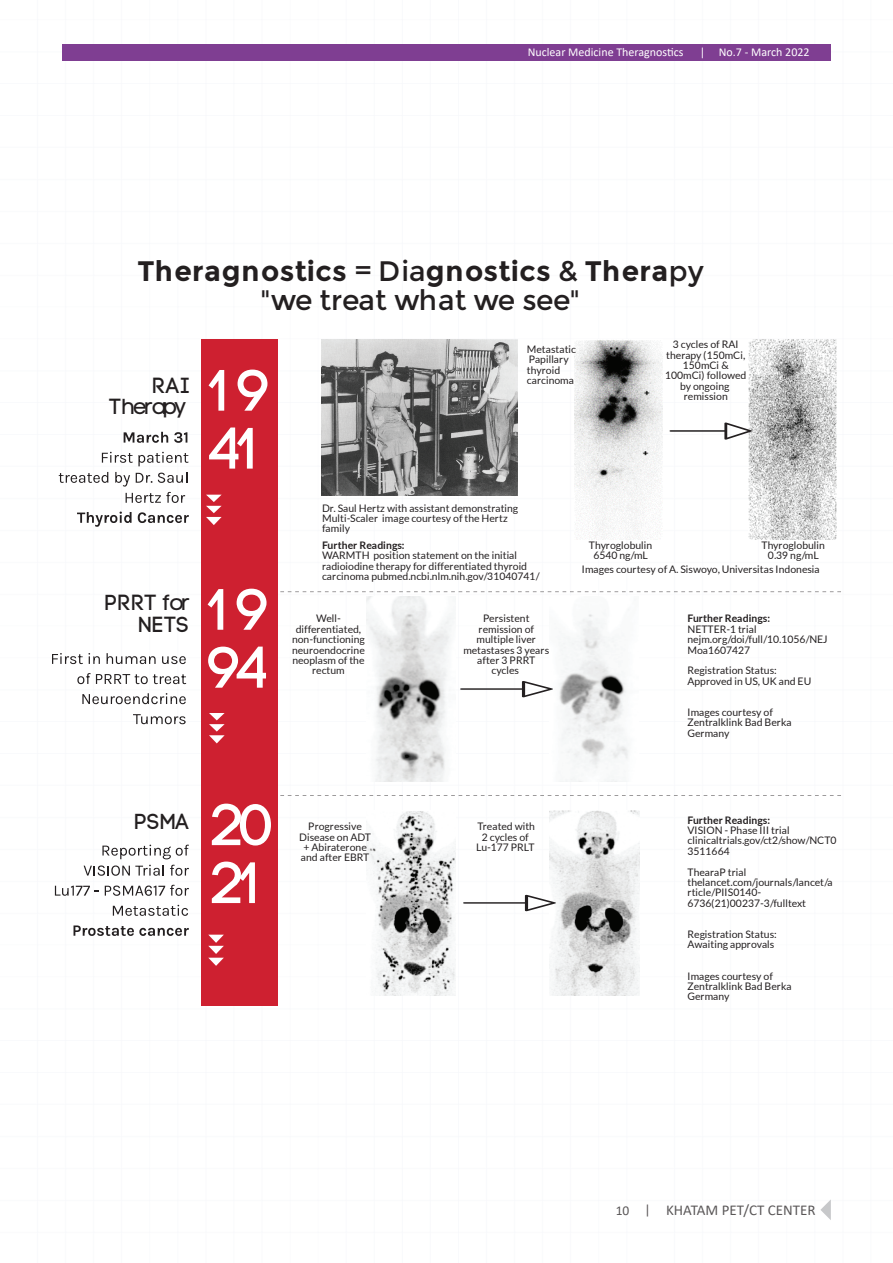
<style>
.page{position:relative;width:893px;height:1263px;background:#fff}
.page>*{position:absolute;margin:0;border:0;box-sizing:border-box;transform-origin:0 0}
.t1{font:58.05px/57.9px "Code Pro LC";letter-spacing:-.12em;color:#fff}
.t2{font:700 28.2px/28.2px "Montserrat";letter-spacing:.01em;color:#231f20;text-align:center}
.t3{font:21.6px/21.6px "Code Pro LC";letter-spacing:-.005em;color:#231f20;text-align:right}
.t4{font:21.6px/21.6px "Code Pro LC";letter-spacing:-.08em;color:#231f20;text-align:right}
.t5{font:15px "Calibri";color:#231f20}
.t6{font:12px "Calibri";color:#fff}
.t7{font:10.35px/10.4px "Lato";color:#231f20}
.s1{font-weight:400}
.s2{font-weight:700}
.s3{font-size:13.5px}
</style>
<div class="page">
<div style="left:201px;top:339px;width:76px;height:666px;background:#ce2030"></div>
<svg style="left:124px;top:432px;width:44px;height:11px"></svg>
<svg style="left:174px;top:432px;width:13px;height:11px"></svg>
<svg style="left:102px;top:452px;width:86px;height:14px"></svg>
<svg style="left:59px;top:472px;width:49px;height:11px"></svg>
<svg style="left:115px;top:472px;width:72px;height:31px"></svg>
<svg style="left:77px;top:512px;width:55px;height:15px"></svg>
<svg style="left:138px;top:512px;width:51px;height:11px"></svg>
<svg style="left:52px;top:653px;width:48px;height:11px"></svg>
<svg style="left:107px;top:653px;width:49px;height:11px"></svg>
<svg style="left:162px;top:656px;width:24px;height:8px"></svg>
<svg style="left:77px;top:673px;width:109px;height:11px"></svg>
<svg style="left:82px;top:693px;width:104px;height:11px"></svg>
<svg style="left:133px;top:714px;width:53px;height:10px"></svg>
<svg style="left:102px;top:845px;width:87px;height:14px"></svg>
<svg style="left:84px;top:865px;width:80px;height:11px"></svg>
<svg style="left:170px;top:865px;width:19px;height:11px"></svg>
<svg style="left:55px;top:886px;width:44px;height:10px"></svg>
<svg style="left:105px;top:885px;width:84px;height:11px"></svg>
<svg style="left:113px;top:905px;width:75px;height:11px"></svg>
<svg style="left:74px;top:925px;width:115px;height:11px"></svg>
<svg style="left:206px;top:495px;width:16px;height:30px"></svg>
<svg style="left:208px;top:935px;width:16px;height:31px"></svg>
<img style="left:322px;top:339px;width:195px;height:156px">
<svg style="left:209px;top:713px;width:16px;height:30px"></svg>
<img style="left:366px;top:811px;width:90px;height:185px">
<img style="left:550px;top:810px;width:89px;height:186px">
<svg style="left:463px;top:895px;width:93px;height:16px"></svg>
<img style="left:574px;top:340px;width:89px;height:200px">
<img style="left:748px;top:339px;width:89px;height:201px">
<svg style="left:669px;top:422px;width:83px;height:18px"></svg>
<img style="left:366px;top:596px;width:88px;height:186px">
<img style="left:559px;top:614px;width:70px;height:168px">
<svg style="left:460px;top:681px;width:93px;height:16px"></svg>
<svg style="left:280px;top:592px;width:561px;height:1px"></svg>
<svg style="left:280px;top:795px;width:561px;height:1px"></svg>
<svg style="left:820px;top:1199px;width:11px;height:21px"></svg>
<div style="left:62px;top:45px;width:769px;height:16px;background:#7f3e92"></div>
<p class="t6" style="left:528px;top:44px;width:157px">Nuclear Medicine Theragnostics</p>
<p class="t6" style="left:700px;top:44px;width:111px">| No.7 - March 2022</p>
<p class="t2" style="left:137px;top:257px;width:568px">Theragnostics <span class="s1">= Dia</span>gnostics <span class="s1">&amp;</span> Thera<span class="s1">py "we treat what we see"</span></p>
<p class="t4" style="left:109px;top:375px;width:83px">RAI<br>Therapy</p>
<p class="t1" style="left:207px;top:362px;width:66px">19<br>41</p>
<p class="t3" style="left:104px;top:592px;width:88px">PRRT for<br>NETS</p>
<p class="t1" style="left:206px;top:581px;width:66px">19<br>94</p>
<p class="t7" style="left:527px;top:343px;width:51px">Metastatic<br>Papillary thyroid carcinoma</p>
<p class="t7" style="left:665px;top:339px;width:83px;text-align:center">3 cycles of RAI therapy (150mCi,<br>150mCi &amp;<br>100mCi) followed by ongoing remission</p>
<p class="t7" style="left:322px;top:502px;width:198px">Dr. Saul Hertz with assistant demonstrating<br>Multi-Scaler image courtesy of the Hertz family</p>
<p class="t7" style="left:322px;top:539px;width:220px"><span class="s2">Further Readings:<br></span>WARMTH position statement on the initial radioiodine therapy for differentiated thyroid carcinoma pubmed.ncbi.nlm.nih.gov/31040741/</p>
<p class="t7" style="left:292px;top:613px;width:74px;text-align:center">Well&shy;differentiated, non-functioning neuroendocrine neoplasm of the rectum</p>
<p class="t7" style="left:463px;top:613px;width:87px;text-align:center">Persistent remission of multiple liver metastases 3 years after 3 PRRT cycles</p>
<p class="t7" style="left:589px;top:539px;width:65px;text-align:center">Thyroglobulin<br>6540 ng/mL</p>
<p class="t7" style="left:762px;top:539px;width:65px;text-align:center">Thyroglobulin<br>0.39 ng/mL</p>
<p class="t7" style="left:582px;top:564px;width:239px">Images courtesy of A. Siswoyo, Universitas Indonesia</p>
<p class="t7" style="left:687px;top:613px;width:142px"><span class="s2">Further Readings:<br></span>NETTER-1 trial nejm.org/doi/full/10.1056/NEJ<br>Moa1607427</p>
<p class="t7" style="left:687px;top:665px;width:125px">Registration Status:<br>Approved in US, UK and EU</p>
<p class="t7" style="left:687px;top:706px;width:106px">Images courtesy of<br>Zentralklink Bad Berka<br>Germany</p>
<p class="t3" style="left:134px;top:811px;width:57px">PSMA</p>
<p class="t1" style="left:209px;top:796px;width:67px">20<br>21</p>
<p class="t7" style="left:299px;top:821px;width:73px;text-align:center">Progressive<br>Disease on ADT + Abiraterone and after EBRT</p>
<p class="t7" style="left:476px;top:821px;width:61px;text-align:center">Treated with<br>2 cycles of<br>Lu-177 PRLT</p>
<p class="t7" style="left:687px;top:814px;width:151px"><span class="s2">Further Readings:<br></span>VISION - Phase III trial clinicaltrials.gov/ct2/show/NCT0<br>3511664</p>
<p class="t7" style="left:687px;top:866px;width:147px">ThearaP trial thelancet.com/journals/lancet/a rticle/PIIS0140-<br>6736(21)00237-3/fulltext</p>
<p class="t7" style="left:687px;top:928px;width:91px">Registration Status:<br>Awaiting approvals</p>
<p class="t7" style="left:687px;top:970px;width:106px">Images courtesy of<br>Zentralklink Bad Berka<br>Germany</p>
<h3 class="t5" style="left:616px;top:1200px;width:202px"><span class="s3">10 |</span> KHATAM PET/CT CENTER</h3>
</div>
